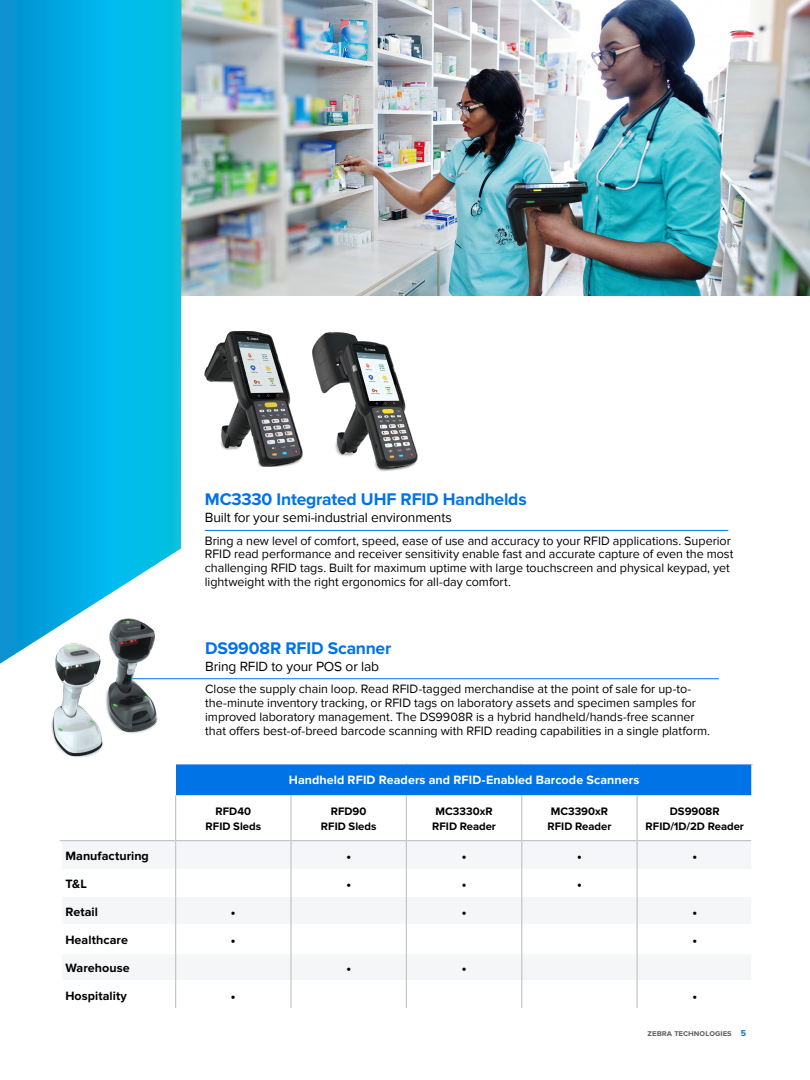
<style>
.page{position:relative;width:810px;height:1080px;background:#fff}
.page>*{position:absolute;margin:0;border:0;box-sizing:border-box;transform-origin:0 0}
.t1{font:700 17.5px "Proxima Nova";letter-spacing:-.005em;color:#0073e6}
.t2{font:15px "Proxima Nova";color:#000}
.t3{font:13.75px "Proxima Nova";letter-spacing:-.01em;color:#000}
.t4{font:12.5px/13.8px "Proxima Nova";color:#000}
.t5{font:700 12.5px "Proxima Nova";letter-spacing:.005em;color:#000}
.t6{font:700 12.5px "Proxima Nova";letter-spacing:.01em;color:#fff}
.t7{font:700 11.25px/15px "Proxima Nova";letter-spacing:.005em;color:#000;text-align:center}
.t8{font:700 8.75px "Proxima Nova";color:#666}
.s1{color:#0073e6}
</style>
<div class="page">
<hr style="left:205px;top:530px;width:523px;height:1px;background:#0073e6">
<div style="left:176px;top:763px;width:576px;height:32px;background:#0073e6"></div>
<svg style="left:176px;top:795px;width:575px;height:213px"></svg>
<svg style="left:62px;top:841px;width:689px;height:140px;fill:#f5f6f8"></svg>
<hr style="left:176px;top:762px;width:115px;height:2px;background:#fff">
<hr style="left:291px;top:762px;width:115px;height:2px;background:#fff">
<hr style="left:406px;top:762px;width:116px;height:2px;background:#fff">
<hr style="left:522px;top:762px;width:115px;height:2px;background:#fff">
<hr style="left:637px;top:762px;width:117px;height:2px;background:#fff">
<hr style="left:751px;top:764px;width:3px;height:31px;background:#fff">
<hr style="left:60px;top:924px;width:115px;height:2px;background:#fff">
<hr style="left:176px;top:924px;width:114px;height:2px;background:#fff">
<hr style="left:292px;top:924px;width:114px;height:2px;background:#fff">
<hr style="left:407px;top:924px;width:114px;height:2px;background:#fff">
<hr style="left:522px;top:924px;width:114px;height:2px;background:#fff">
<hr style="left:638px;top:924px;width:116px;height:2px;background:#fff">
<hr style="left:60px;top:952px;width:115px;height:2px;background:#fff">
<hr style="left:176px;top:952px;width:114px;height:2px;background:#fff">
<hr style="left:292px;top:952px;width:114px;height:2px;background:#fff">
<hr style="left:407px;top:952px;width:114px;height:2px;background:#fff">
<hr style="left:522px;top:952px;width:114px;height:2px;background:#fff">
<hr style="left:638px;top:952px;width:116px;height:2px;background:#fff">
<hr style="left:60px;top:980px;width:115px;height:3px;background:#fff">
<hr style="left:176px;top:980px;width:114px;height:3px;background:#fff">
<hr style="left:292px;top:980px;width:114px;height:3px;background:#fff">
<hr style="left:407px;top:980px;width:114px;height:3px;background:#fff">
<hr style="left:522px;top:980px;width:114px;height:3px;background:#fff">
<hr style="left:638px;top:980px;width:116px;height:3px;background:#fff">
<hr style="left:521px;top:795px;width:1px;height:45px;background:#c3c6cc">
<svg style="left:521px;top:841px;width:1px;height:167px"></svg>
<hr style="left:175px;top:795px;width:1px;height:45px;background:#c3c6cc">
<hr style="left:637px;top:795px;width:1px;height:45px;background:#c3c6cc">
<svg style="left:175px;top:841px;width:1px;height:167px"></svg>
<svg style="left:637px;top:841px;width:1px;height:167px"></svg>
<hr style="left:290px;top:795px;width:2px;height:45px;background:#c3c6cc">
<hr style="left:290px;top:841px;width:2px;height:28px;background:#c3c6cc">
<hr style="left:290px;top:869px;width:2px;height:28px;background:#c3c6cc">
<hr style="left:290px;top:897px;width:2px;height:28px;background:#c3c6cc">
<hr style="left:290px;top:925px;width:2px;height:28px;background:#c3c6cc">
<hr style="left:290px;top:953px;width:2px;height:28px;background:#c3c6cc">
<hr style="left:290px;top:981px;width:2px;height:27px;background:#c3c6cc">
<hr style="left:176px;top:840px;width:115px;height:1px;background:#c3c6cc">
<hr style="left:291px;top:840px;width:115px;height:1px;background:#c3c6cc">
<hr style="left:406px;top:840px;width:116px;height:1px;background:#c3c6cc">
<hr style="left:522px;top:840px;width:115px;height:1px;background:#c3c6cc">
<hr style="left:637px;top:840px;width:114px;height:1px;background:#c3c6cc">
<hr style="left:406px;top:795px;width:1px;height:45px;background:#c3c6cc">
<svg style="left:406px;top:841px;width:1px;height:167px"></svg>
<hr style="left:60px;top:840px;width:116px;height:1px;background:#c3c6cc">
<img style="left:181px;top:0;width:629px;height:295px">
<img style="left:205px;top:331px;width:97px;height:135px">
<img style="left:312px;top:332px;width:106px;height:139px">
<svg style="left:0;top:0;width:181px;height:664px;background:#0ab0e2"></svg>
<img style="left:76px;top:612px;width:104px;height:122px">
<img style="left:21px;top:636px;width:104px;height:122px">
<hr style="left:132px;top:678px;width:587px;height:1px;background:#0073e6">
<h1 class="t1" style="left:205px;top:489px;width:323px">MC3330 Integrated UHF RFID Handhelds</h1>
<p class="t3" style="left:205px;top:509px;width:248px">Built for your semi-industrial environments</p>
<p class="t4" style="left:205px;top:534px;width:530px">Bring a new level of comfort, speed, ease of use and accuracy to your RFID applications. Superior RFID read performance and receiver sensitivity enable fast and accurate capture of even the most challenging RFID tags. Built for maximum uptime with large touchscreen and physical keypad, yet lightweight with the right ergonomics for all-day comfort.</p>
<h1 class="t1" style="left:205px;top:638px;width:188px">DS9908R RFID Scanner</h1>
<p class="t3" style="left:205px;top:658px;width:175px">Bring RFID to your POS or lab</p>
<p class="t4" style="left:205px;top:683px;width:506px">Close the supply chain loop. Read RFID-tagged merchandise at the point of sale for up-to&shy;the-minute inventory tracking, or RFID tags on laboratory assets and specimen samples for improved laboratory management. The DS9908R is a hybrid handheld/hands-free scanner that offers best-of-breed barcode scanning with RFID reading capabilities in a single platform.</p>
<p class="t6" style="left:289px;top:773px;width:352px">Handheld RFID Readers and RFID-Enabled Barcode Scanners</p>
<p class="t7" style="left:206px;top:804px;width:57px">RFD40<br>RFID Sleds</p>
<p class="t7" style="left:321px;top:804px;width:57px">RFD90<br>RFID Sleds</p>
<p class="t7" style="left:432px;top:804px;width:65px">MC3330xR<br>RFID Reader</p>
<p class="t7" style="left:547px;top:804px;width:65px;text-align:left">MC3390xR<br>RFID Reader</p>
<p class="t7" style="left:646px;top:804px;width:100px">DS9908R<br>RFID/1D/2D Reader</p>
<p class="t5" style="left:65px;top:848px;width:85px">Manufacturing</p>
<p class="t2" style="left:346px;top:847px;width:7px">•</p>
<p class="t2" style="left:461px;top:847px;width:7px">•</p>
<p class="t2" style="left:577px;top:847px;width:7px">•</p>
<p class="t2" style="left:692px;top:847px;width:7px">•</p>
<p class="t5" style="left:65px;top:876px;width:23px">T&amp;L</p>
<p class="t2" style="left:346px;top:875px;width:7px">•</p>
<p class="t2" style="left:461px;top:875px;width:7px">•</p>
<p class="t2" style="left:577px;top:875px;width:7px">•</p>
<p class="t5" style="left:65px;top:905px;width:34px">Retail</p>
<p class="t2" style="left:231px;top:903px;width:7px">•</p>
<p class="t2" style="left:461px;top:903px;width:7px">•</p>
<p class="t2" style="left:692px;top:903px;width:7px">•</p>
<p class="t5" style="left:65px;top:933px;width:64px">Healthcare</p>
<p class="t2" style="left:231px;top:931px;width:7px">•</p>
<p class="t2" style="left:692px;top:931px;width:7px">•</p>
<p class="t5" style="left:65px;top:961px;width:66px">Warehouse</p>
<p class="t2" style="left:346px;top:960px;width:7px">•</p>
<p class="t2" style="left:461px;top:960px;width:7px">•</p>
<p class="t5" style="left:65px;top:989px;width:63px">Hospitality</p>
<p class="t2" style="left:231px;top:988px;width:7px">•</p>
<p class="t2" style="left:692px;top:988px;width:7px">•</p>
<p class="t8" style="left:648px;top:1028px;width:100px">zebra technologies <span class="s1">5</span></p>
</div>
